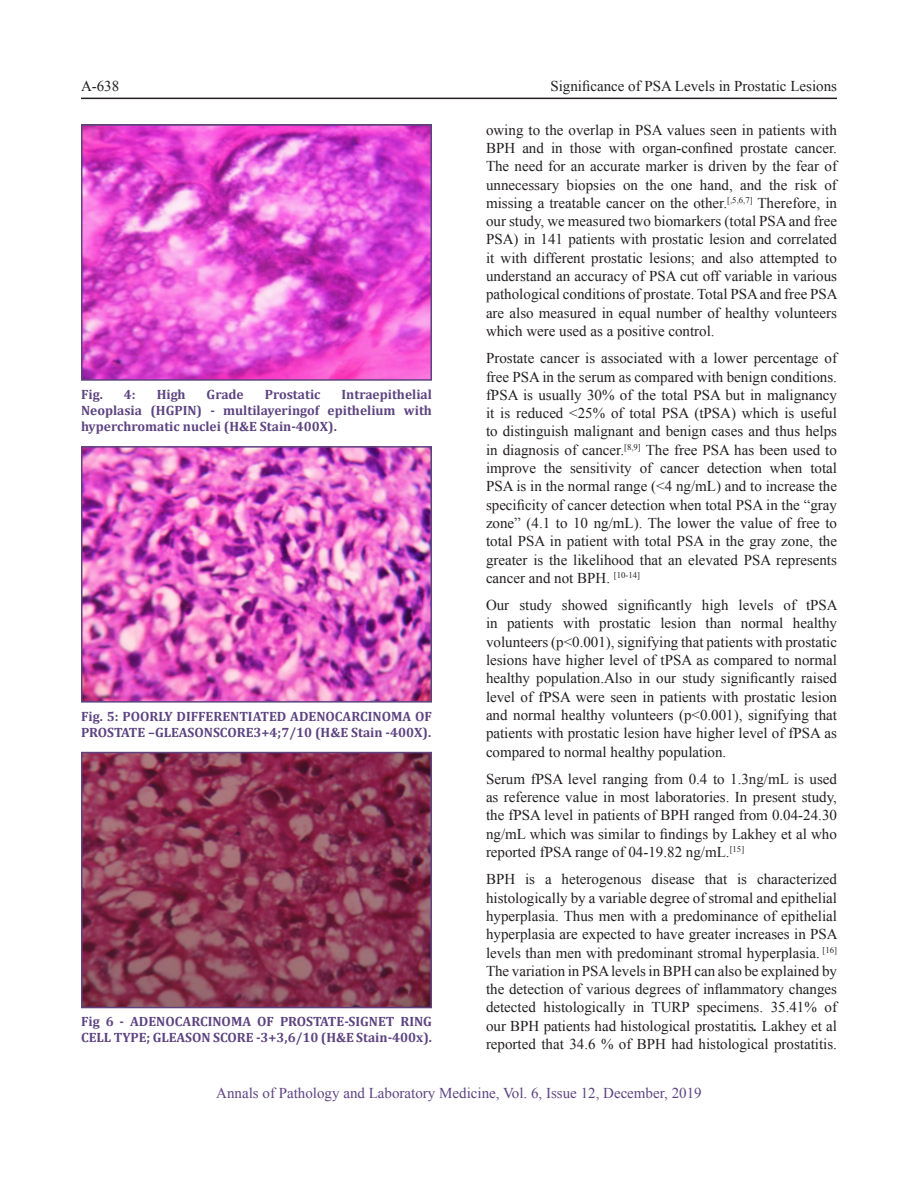
<style>
.page{position:relative;width:918px;height:1188px;background:#fff}
.page>*{position:absolute;margin:0;border:0;box-sizing:border-box;transform-origin:0 0}
.BodyText{font:15px/18.3px "Times New Roman";color:#231f20;text-align:justify}
.t1{font:15px "Times New Roman";color:#5d4481}
.Fig_Caption{font:700 13.5px/16.2px "Cambria";color:#5d4481}
.s1{font-weight:700;font-style:italic}
</style>
<div class="page">
<hr style="left:81px;top:98px;width:756px;height:1px;background:#231f20">
<img style="left:84px;top:127px;width:345px;height:251px">
<div style="left:81px;top:124px;width:351px;height:257px;border:2px solid #5d4481"></div>
<img style="left:84px;top:449px;width:345px;height:251px">
<div style="left:81px;top:446px;width:351px;height:257px;border:2px solid #5d4481"></div>
<img style="left:84px;top:755px;width:345px;height:250px">
<div style="left:81px;top:752px;width:351px;height:256px;border:2px solid #5d4481"></div>
<p class="BodyText" style="left:81px;top:77px;width:40px">A-638</p>
<p class="BodyText" style="left:550px;top:77px;width:288px">Significance of PSA Levels in Prostatic Lesions</p>
<p class="Fig_Caption" style="left:81px;top:386px;width:352px;text-align:justify;text-indent:261px">Intraepithelial Neoplasia (HGPIN) - multilayeringof epithelium with hyperchromatic nuclei (H&amp;E Stain-400X).</p>
<p class="Fig_Caption" style="left:81px;top:386px;width:24px">Fig.</p>
<p class="Fig_Caption" style="left:124px;top:386px;width:13px">4:</p>
<p class="Fig_Caption" style="left:157px;top:386px;width:30px">High</p>
<p class="Fig_Caption" style="left:207px;top:386px;width:39px">Grade</p>
<p class="Fig_Caption" style="left:265px;top:386px;width:57px">Prostatic</p>
<p class="Fig_Caption" style="left:81px;top:707px;width:352px">Fig. 5: POORLY DIFFERENTIATED ADENOCARCINOMA OF<br>PROSTATE –GLEASONSCORE3+4;7/10 (H&amp;E Stain -400X).</p>
<p class="Fig_Caption" style="left:81px;top:1012px;width:353px">Fig 6 - ADENOCARCINOMA OF PROSTATE-SIGNET RING<br>CELL TYPE; GLEASON SCORE -3+3,6/10 (H&amp;E Stain-400x).</p>
<p class="BodyText" style="left:486px;top:120px;width:353px">owing to the overlap in PSA values seen in patients with BPH and in those with organ-confined prostate cancer.<br>The need for an accurate marker is driven by the fear of unnecessary biopsies on the one hand, and the risk of missing a treatable cancer on the other.<sup>[,5,6,7]</sup> Therefore, in our study, we measured two biomarkers (total PSA and free PSA) in 141 patients with prostatic lesion and correlated it with different prostatic lesions; and also attempted to understand an accuracy of PSA cut off variable in various pathological conditions of prostate. Total PSA and free PSA are also measured in equal number of healthy volunteers which were used as a positive control.</p>
<p class="BodyText" style="left:486px;top:349px;width:353px">Prostate cancer is associated with a lower percentage of free PSA in the serum as compared with benign conditions. fPSA is usually 30% of the total PSA but in malignancy it is reduced &lt;25% of total PSA (tPSA) which is useful to distinguish malignant and benign cases and thus helps in diagnosis of cancer.<sup>[8,9]</sup> The free PSA has been used to improve the sensitivity of cancer detection when total PSA is in the normal range (&lt;4 ng/mL) and to increase the specificity of cancer detection when total PSA in the “gray zone” (4.1 to 10 ng/mL). The lower the value of free to total PSA in patient with total PSA in the gray zone, the greater is the likelihood that an elevated PSA represents cancer and not BPH. <sup>[10-14]</sup></p>
<p class="BodyText" style="left:486px;top:596px;width:353px">Our study showed significantly high levels of tPSA in patients with prostatic lesion than normal healthy volunteers (p&lt;0.001), signifying that patients with prostatic lesions have higher level of tPSA as compared to normal healthy population.Also in our study significantly raised level of fPSA were seen in patients with prostatic lesion and normal healthy volunteers (p&lt;0.001), signifying that patients with prostatic lesion have higher level of fPSA as compared to normal healthy population.</p>
<p class="BodyText" style="left:486px;top:769px;width:353px">Serum fPSA level ranging from 0.4 to 1.3ng/mL is used as reference value in most laboratories. In present study, the fPSA level in patients of BPH ranged from 0.04-24.30 ng/mL which was similar to findings by Lakhey et al who reported fPSA range of 04-19.82 ng/mL.<sup>[15]</sup></p>
<p class="BodyText" style="left:486px;top:870px;width:353px">BPH is a heterogenous disease that is characterized histologically by a variable degree of stromal and epithelial hyperplasia. Thus men with a predominance of epithelial hyperplasia are expected to have greater increases in PSA levels than men with predominant stromal hyperplasia. <sup>[16] </sup>The variation in PSA levels in BPH can also be explained by the detection of various degrees of inflammatory changes detected histologically in TURP specimens. 35.41% of our BPH patients had histological prostatitis<span class="s1">.</span> Lakhey et al reported that 34.6 % of BPH had histological prostatitis.</p>
<p class="t1" style="left:216px;top:1083px;width:487px">Annals of Pathology and Laboratory Medicine, Vol. 6, Issue 12, December, 2019</p>
</div>
